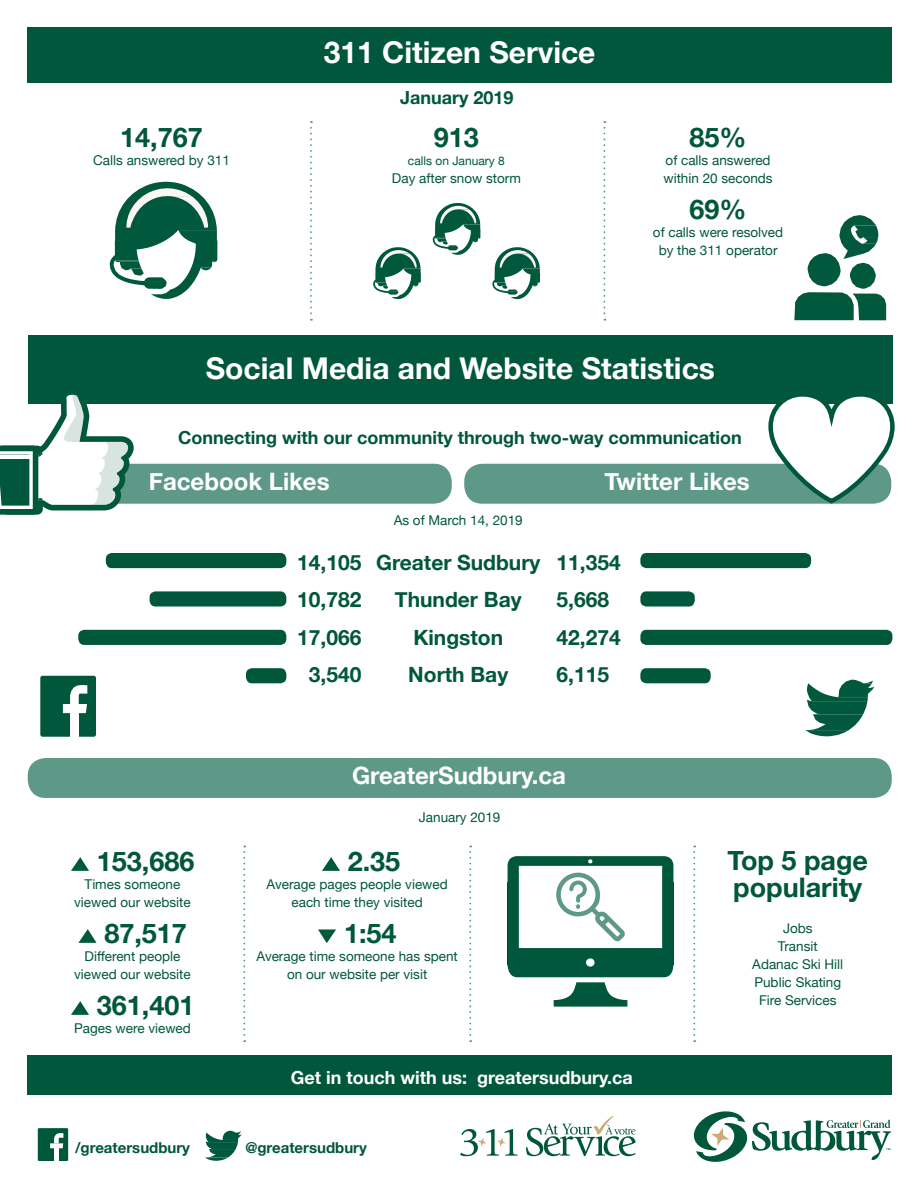
<style>
.page{position:relative;width:918px;height:1188px;background:#fff}
.page>*{position:absolute;margin:0;border:0;box-sizing:border-box;transform-origin:0 0}
.t1{font:700 30px "Helvetica Neue";color:#fff}
.STAT_NUMBERS{font:700 27px/27px "Helvetica Neue";color:#00573c}
.BODY_CONTENT{font:700 27px "Helvetica Neue";color:#00573c}
.t2{font:700 24px "Helvetica Neue";color:#fff}
.SMALLER_STAT_NUMBERS{font:700 21px "Helvetica Neue";color:#00573c}
.t3{font:700 18px "Helvetica Neue";color:#00573c}
.t4{font:700 18px "Helvetica Neue";color:#fff}
.t5{font:700 15px "Helvetica Neue";color:#00573c}
.BODY_CONTENT-2{font:13.5px/18px "Helvetica Neue";color:#00573c;text-align:center}
.STAT_NUMBERS-2{font:13.5px "Helvetica Neue";color:#00573c}
.STAT_NUMBERS-3{font:12px "Helvetica Neue";color:#00573c}
</style>
<div class="page">
<svg style="left:694px;top:1111px;width:197px;height:51px"></svg>
<svg style="left:526px;top:1116px;width:110px;height:40px"></svg>
<svg style="left:460px;top:1129px;width:58px;height:27px"></svg>
<div style="left:27px;top:1055px;width:865px;height:40px;background:#00573c"></div>
<svg style="left:205px;top:1131px;width:37px;height:30px"></svg>
<svg style="left:38px;top:1128px;width:30px;height:33px"></svg>
<div style="left:28px;top:464px;width:424px;height:40px;background:#5e9988;border-radius:18px"></div>
<div style="left:28px;top:758px;width:864px;height:40px;background:#5e9988;border-radius:18px"></div>
<div style="left:464px;top:464px;width:427px;height:40px;background:#5e9988;border-radius:18px"></div>
<div style="left:28px;top:27px;width:864px;height:55px;background:#00573c"></div>
<svg style="left:71px;top:857px;width:18px;height:14px"></svg>
<svg style="left:78px;top:929px;width:19px;height:14px"></svg>
<svg style="left:71px;top:1001px;width:18px;height:14px"></svg>
<svg style="left:322px;top:857px;width:18px;height:14px"></svg>
<svg style="left:318px;top:929px;width:18px;height:14px"></svg>
<svg style="left:805px;top:680px;width:69px;height:56px"></svg>
<svg style="left:243px;top:846px;width:2px;height:196px"></svg>
<svg style="left:469px;top:846px;width:2px;height:196px"></svg>
<svg style="left:693px;top:846px;width:2px;height:196px"></svg>
<hr style="left:507px;top:882px;width:1px;height:83px;background:#231f20">
<hr style="left:673px;top:882px;width:1px;height:83px;background:#231f20">
<svg style="left:508px;top:856px;width:165px;height:151px"></svg>
<svg style="left:110px;top:182px;width:107px;height:117px"></svg>
<svg style="left:433px;top:203px;width:47px;height:52px"></svg>
<svg style="left:492px;top:247px;width:48px;height:52px"></svg>
<svg style="left:373px;top:247px;width:48px;height:52px"></svg>
<svg style="left:794px;top:215px;width:92px;height:105px"></svg>
<svg style="left:310px;top:121px;width:2px;height:200px"></svg>
<svg style="left:603px;top:121px;width:2px;height:200px"></svg>
<div style="left:28px;top:336px;width:864px;height:68px;background:#00573c"></div>
<svg style="left:40px;top:676px;width:56px;height:61px"></svg>
<div style="left:106px;top:553px;width:180px;height:15px;background:#00573c;border-radius:6px"></div>
<div style="left:150px;top:591px;width:136px;height:16px;background:#00573c;border-radius:6px"></div>
<div style="left:246px;top:668px;width:40px;height:15px;background:#00573c;border-radius:6px"></div>
<div style="left:78px;top:630px;width:208px;height:15px;background:#00573c;border-radius:6px"></div>
<div style="left:640px;top:553px;width:171px;height:15px;background:#00573c;border-radius:6px"></div>
<div style="left:640px;top:591px;width:55px;height:16px;background:#00573c;border-radius:6px"></div>
<div style="left:640px;top:668px;width:71px;height:15px;background:#00573c;border-radius:6px"></div>
<div style="left:640px;top:630px;width:252px;height:15px;background:#00573c;border-radius:6px"></div>
<svg style="left:0;top:394px;width:134px;height:121px"></svg>
<svg style="left:766px;top:393px;width:129px;height:111px"></svg>
<h1 class="t1" style="left:324px;top:29px;width:273px">311 Citizen Service</h1>
<p class="STAT_NUMBERS" style="left:120px;top:125px;width:84px">14,767</p>
<p class="BODY_CONTENT-2" style="left:93px;top:152px;width:138px">Calls answered by 311</p>
<h4 class="t3" style="left:400px;top:84px;width:115px">January 2019</h4>
<p class="STAT_NUMBERS" style="left:434px;top:125px;width:47px">913</p>
<p class="STAT_NUMBERS-3" style="left:408px;top:153px;width:98px">calls on January 8</p>
<p class="STAT_NUMBERS-2" style="left:392px;top:169px;width:131px">Day after snow storm</p>
<p class="STAT_NUMBERS" style="left:690px;top:125px;width:59px">85%</p>
<p class="BODY_CONTENT-2" style="left:666px;top:152px;width:106px">of calls answered</p>
<p class="BODY_CONTENT-2" style="left:663px;top:170px;width:111px">within 20 seconds</p>
<p class="STAT_NUMBERS" style="left:690px;top:197px;width:59px">69%</p>
<p class="BODY_CONTENT-2" style="left:653px;top:224px;width:132px">of calls were resolved</p>
<p class="BODY_CONTENT-2" style="left:659px;top:242px;width:120px">by the 311 operator</p>
<h1 class="t1" style="left:206px;top:344px;width:511px">Social Media and Website Statistics</h1>
<h4 class="t3" style="left:178px;top:423px;width:565px">Connecting with our community through two-way communication</h4>
<h2 class="t2" style="left:149px;top:463px;width:182px">Facebook Likes</h2>
<p class="SMALLER_STAT_NUMBERS" style="left:297px;top:546px;width:66px">14,105</p>
<p class="SMALLER_STAT_NUMBERS" style="left:297px;top:583px;width:66px">10,782</p>
<p class="SMALLER_STAT_NUMBERS" style="left:297px;top:621px;width:66px">17,066</p>
<p class="SMALLER_STAT_NUMBERS" style="left:309px;top:658px;width:54px">3,540</p>
<p class="BODY_CONTENT-2" style="left:394px;top:512px;width:131px">As of March 14, 2019</p>
<p class="SMALLER_STAT_NUMBERS" style="left:376px;top:546px;width:166px">Greater Sudbury</p>
<p class="SMALLER_STAT_NUMBERS" style="left:395px;top:583px;width:128px">Thunder Bay</p>
<p class="SMALLER_STAT_NUMBERS" style="left:413px;top:621px;width:91px">Kingston</p>
<p class="SMALLER_STAT_NUMBERS" style="left:408px;top:658px;width:101px">North Bay</p>
<h2 class="t2" style="left:605px;top:463px;width:147px">Twitter Likes</h2>
<p class="SMALLER_STAT_NUMBERS" style="left:557px;top:546px;width:66px">11,354</p>
<p class="SMALLER_STAT_NUMBERS" style="left:557px;top:583px;width:54px">5,668</p>
<p class="SMALLER_STAT_NUMBERS" style="left:557px;top:621px;width:66px">42,274</p>
<p class="SMALLER_STAT_NUMBERS" style="left:557px;top:658px;width:54px">6,115</p>
<h2 class="t2" style="left:352px;top:757px;width:215px">GreaterSudbury.ca</h2>
<p class="BODY_CONTENT" style="left:97px;top:840px;width:99px">153,686</p>
<p class="BODY_CONTENT-2" style="left:85px;top:876px;width:97px">Times someone</p>
<p class="BODY_CONTENT-2" style="left:74px;top:894px;width:118px">viewed our website</p>
<p class="STAT_NUMBERS" style="left:104px;top:921px;width:84px">87,517</p>
<p class="BODY_CONTENT-2" style="left:74px;top:948px;width:118px">Different people viewed our website</p>
<p class="STAT_NUMBERS" style="left:97px;top:993px;width:99px">361,401</p>
<p class="BODY_CONTENT-2" style="left:74px;top:1020px;width:118px">Pages were viewed</p>
<p class="BODY_CONTENT-2" style="left:419px;top:809px;width:83px">January 2019</p>
<p class="STAT_NUMBERS" style="left:348px;top:849px;width:54px">2.35</p>
<p class="BODY_CONTENT-2" style="left:267px;top:876px;width:183px">Average pages people viewed</p>
<p class="BODY_CONTENT-2" style="left:292px;top:894px;width:133px">each time they visited</p>
<p class="STAT_NUMBERS" style="left:344px;top:921px;width:54px">1:54</p>
<p class="BODY_CONTENT-2" style="left:256px;top:948px;width:203px">Average time someone has spent</p>
<p class="BODY_CONTENT-2" style="left:287px;top:966px;width:142px">on our website per visit</p>
<h4 class="t4" style="left:291px;top:1063px;width:344px">Get in touch with us: greatersudbury.ca</h4>
<h4 class="t5" style="left:75px;top:1135px;width:117px">/greatersudbury</h4>
<h4 class="t5" style="left:245px;top:1135px;width:123px">@greatersudbury</h4>
<p class="STAT_NUMBERS" style="left:728px;top:847px;width:142px">Top 5 page popularity</p>
<p class="BODY_CONTENT-2" style="left:783px;top:920px;width:31px">Jobs</p>
<p class="BODY_CONTENT-2" style="left:778px;top:938px;width:41px">Transit</p>
<p class="BODY_CONTENT-2" style="left:752px;top:956px;width:93px">Adanac Ski Hill</p>
<p class="BODY_CONTENT-2" style="left:754px;top:974px;width:88px">Public Skating</p>
<p class="BODY_CONTENT-2" style="left:759px;top:992px;width:79px">Fire Services</p>
</div>
